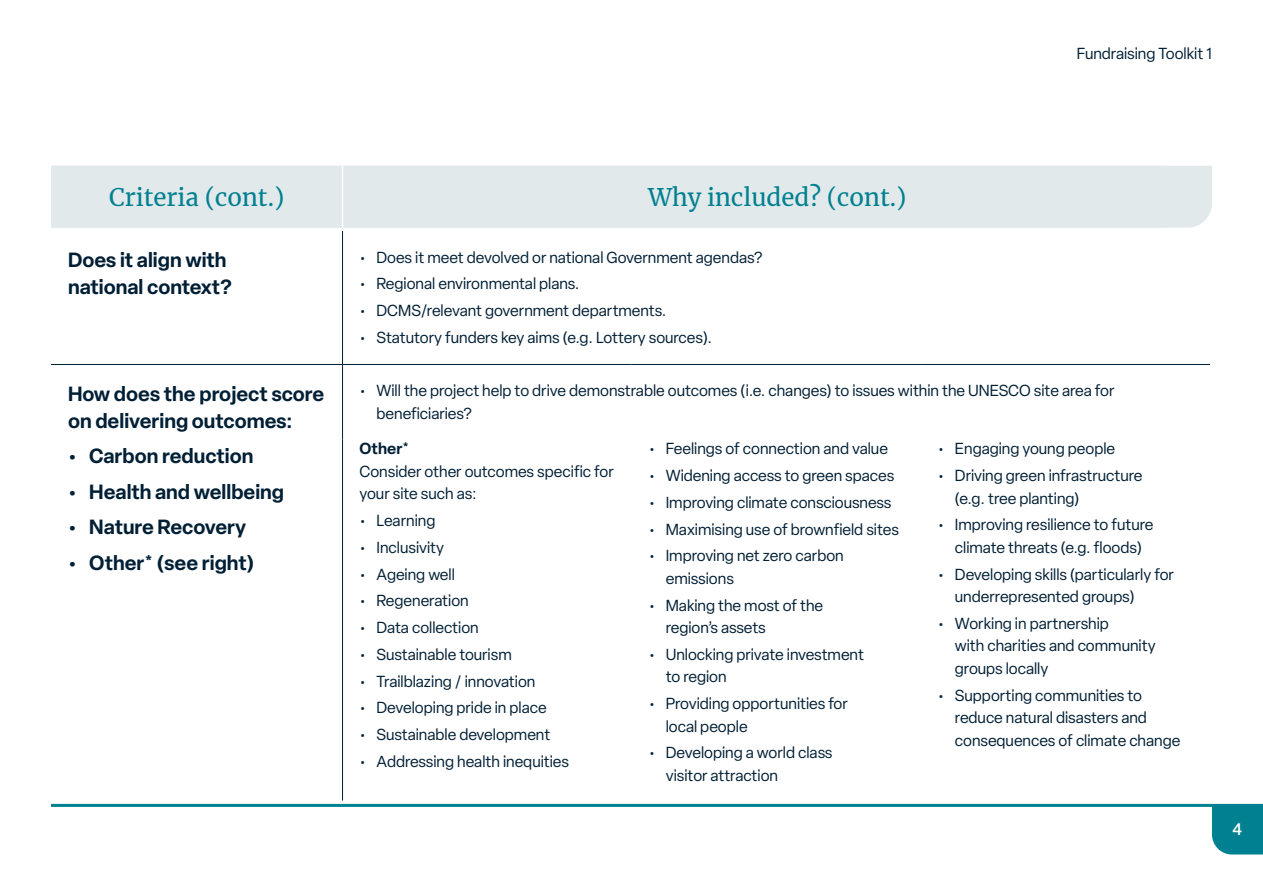
<style>
.page{position:relative;width:1263px;height:893px;background:#fff}
.page>*{position:absolute;margin:0;border:0;box-sizing:border-box;transform-origin:0 0}
.t1{font:24px "Merriweather";color:#008090}
.t2{font:600 20.25px/27px "Elza";color:#001f35}
.t3{font:500 16.5px "Elza";color:#fff}
.t4{font:15.75px/22.5px "Elza";color:#001f35}
.t5{font:600 15.75px "Elza";color:#001f35}
</style>
<div class="page">
<div style="left:1212px;top:804px;width:51px;height:50px;background:#008090"></div>
<hr style="left:342px;top:231px;width:1px;height:133px;background:#001f35">
<hr style="left:51px;top:364px;width:291px;height:1px;background:#001f35">
<hr style="left:342px;top:364px;width:290px;height:1px;background:#001f35">
<hr style="left:342px;top:365px;width:1px;height:74px;background:#001f35">
<hr style="left:632px;top:364px;width:289px;height:1px;background:#001f35">
<hr style="left:921px;top:364px;width:289px;height:1px;background:#001f35">
<hr style="left:342px;top:439px;width:1px;height:361px;background:#001f35">
<hr style="left:51px;top:804px;width:1161px;height:3px;background:#008090">
<div style="left:51px;top:166px;width:1115px;height:62px;background:#e1e9eb"></div>
<hr style="left:342px;top:166px;width:1px;height:62px;background:#fff">
<div style="left:1166px;top:166px;width:46px;height:62px;background:#e1e9eb"></div>
<p class="t4" style="left:1077px;top:42px;width:137px">Fundraising Toolkit 1</p>
<h1 class="t1" style="left:109px;top:181px;width:177px">Criteria (cont.)</h1>
<h1 class="t1" style="left:648px;top:181px;width:260px">Why included? (cont.)</h1>
<p class="t2" style="left:68px;top:246px;width:165px">Does it align with national context?</p>
<p class="t4" style="left:360px;top:246px;width:404px">• Does it meet devolved or national Government agendas?</p>
<p class="t4" style="left:360px;top:272px;width:221px">• Regional environmental plans.</p>
<p class="t4" style="left:360px;top:299px;width:308px">• DCMS/relevant government departments.</p>
<p class="t4" style="left:360px;top:326px;width:354px">• Statutory funders key aims (e.g. Lottery sources).</p>
<p class="t2" style="left:68px;top:380px;width:258px">How does the project score on delivering outcomes:</p>
<p class="t2" style="left:68px;top:442px;width:187px">• Carbon reduction</p>
<p class="t2" style="left:68px;top:478px;width:218px">• Health and wellbeing</p>
<p class="t2" style="left:68px;top:513px;width:180px">• Nature Recovery</p>
<p class="t2" style="left:68px;top:549px;width:188px">• Other* (see right)</p>
<p class="t4" style="left:377px;top:380px;width:739px;text-indent:-17px">• Will the project help to drive demonstrable outcomes (i.e. changes) to issues within the UNESCO site area for beneficiaries?</p>
<p class="t5" style="left:360px;top:437px;width:51px">Other*</p>
<p class="t4" style="left:360px;top:460px;width:256px">Consider other outcomes specific for your site such as:</p>
<p class="t4" style="left:360px;top:509px;width:77px">• Learning</p>
<p class="t4" style="left:360px;top:536px;width:86px">• Inclusivity</p>
<p class="t4" style="left:360px;top:563px;width:97px">• Ageing well</p>
<p class="t4" style="left:360px;top:589px;width:111px">• Regeneration</p>
<p class="t4" style="left:360px;top:616px;width:121px">• Data collection</p>
<p class="t4" style="left:360px;top:643px;width:154px">• Sustainable tourism</p>
<p class="t4" style="left:360px;top:670px;width:177px">• Trailblazing / innovation</p>
<p class="t4" style="left:360px;top:696px;width:189px">• Developing pride in place</p>
<p class="t4" style="left:360px;top:723px;width:192px">• Sustainable development</p>
<p class="t4" style="left:360px;top:750px;width:211px">• Addressing health inequities</p>
<p class="t4" style="left:649px;top:437px;width:241px">• Feelings of connection and value</p>
<p class="t4" style="left:649px;top:464px;width:247px">• Widening access to green spaces</p>
<p class="t4" style="left:649px;top:491px;width:244px">• Improving climate consciousness</p>
<p class="t4" style="left:649px;top:518px;width:252px">• Maximising use of brownfield sites</p>
<p class="t4" style="left:666px;top:545px;width:180px;text-indent:-17px">• Improving net zero carbon emissions</p>
<p class="t4" style="left:666px;top:594px;width:159px;text-indent:-17px">• Making the most of the region’s assets</p>
<p class="t4" style="left:666px;top:643px;width:200px;text-indent:-17px">• Unlocking private investment to region</p>
<p class="t4" style="left:666px;top:692px;width:184px;text-indent:-17px">• Providing opportunities for local people</p>
<p class="t4" style="left:666px;top:742px;width:168px;text-indent:-17px">• Developing a world class visitor attraction</p>
<p class="t4" style="left:938px;top:438px;width:179px">• Engaging young people</p>
<p class="t4" style="left:955px;top:464px;width:189px;text-indent:-17px">• Driving green infrastructure (e.g. tree planting)</p>
<p class="t4" style="left:938px;top:514px;width:217px;text-align:center">• Improving resilience to future climate threats (e.g. floods)</p>
<p class="t4" style="left:955px;top:563px;width:220px;text-indent:-17px">• Developing skills (particularly for underrepresented groups)</p>
<p class="t4" style="left:955px;top:612px;width:202px;text-indent:-17px">• Working in partnership<br>with charities and community groups locally</p>
<p class="t4" style="left:955px;top:684px;width:227px;text-indent:-17px">• Supporting communities to reduce natural disasters and consequences of climate change</p>
<p class="t3" style="left:1232px;top:818px;width:11px">4</p>
</div>
